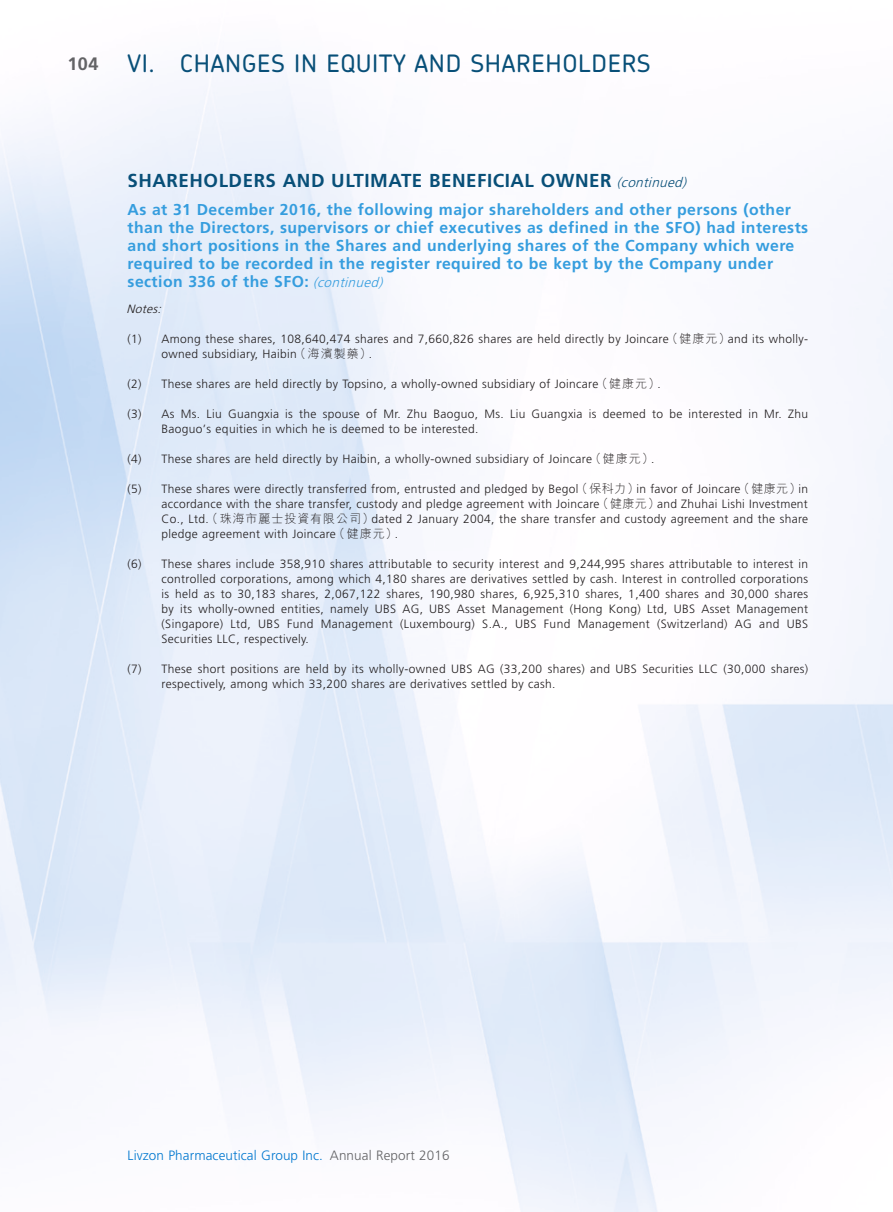
<style>
.page{position:relative;width:893px;height:1212px;background:#fff}
.page>*{position:absolute;margin:0;border:0;box-sizing:border-box;transform-origin:0 0}
.t1{font:500 24px "Chevin";letter-spacing:.03em;color:#084f78}
.Heading_1{font:700 18.75px "Frutiger LT Std";letter-spacing:.03em;color:#084f78}
.t2{font:700 18px "Frutiger LT Std";color:#636366}
.Heading_2{font:700 15.75px/18px "Frutiger LT Std";letter-spacing:.03em;color:#359dde}
.t3{font:300 13.5px "Frutiger LT Std";letter-spacing:.01em;color:#0077cf}
.Notes{font:300 12px/15px "Frutiger LT Std";letter-spacing:.03em;color:#231f20}
.Notes-2{font:italic 300 12px "Frutiger LT Std";color:#231f20}
.s1{font-weight:300;font-style:italic;font-size:13.5px}
.s2{font-family:"M Hei HK"}
.s3{color:#636366}
</style>
<div class="page">
<img style="left:0;top:75px;width:893px;height:1137px">
<h3 class="t2" style="left:67px;top:53px;width:33px">104</h3>
<h1 class="t1" style="left:128px;top:47px;width:525px">VI. CHANGES IN EQUITY AND SHAREHOLDERS</h1>
<p class="Heading_1" style="left:128px;top:169px;width:564px">SHAREHOLDERS AND ULTIMATE BENEFICIAL OWNER <span class="s1">(continued)</span></p>
<p class="Heading_2" style="left:128px;top:201px;width:682px">As at 31 December 2016, the following major shareholders and other persons (other than the Directors, supervisors or chief executives as defined in the SFO) had interests and short positions in the Shares and underlying shares of the Company which were required to be recorded in the register required to be kept by the Company under section 336 of the SFO: <span class="s1">(continued)</span></p>
<p class="Notes-2" style="left:126px;top:302px;width:40px">Notes:</p>
<p class="Notes" style="left:162px;top:332px;width:648px;text-indent:-34px">(1) Among these shares, 108,640,474 shares and 7,660,826 shares are held directly by Joincare<span class="s2">（健康元）</span>and its wholly&shy;owned subsidiary, Haibin<span class="s2">（海濱製藥）</span>.</p>
<p class="Notes" style="left:128px;top:377px;width:535px">(2) These shares are held directly by Topsino, a wholly-owned subsidiary of Joincare<span class="s2">（健康元）</span>.</p>
<p class="Notes" style="left:162px;top:407px;width:648px;text-indent:-34px">(3) As Ms. Liu Guangxia is the spouse of Mr. Zhu Baoguo, Ms. Liu Guangxia is deemed to be interested in Mr. Zhu<br>Baoguo’s equities in which he is deemed to be interested.</p>
<p class="Notes" style="left:128px;top:452px;width:528px">(4) These shares are held directly by Haibin, a wholly-owned subsidiary of Joincare<span class="s2">（健康元）</span>.</p>
<p class="Notes" style="left:162px;top:482px;width:648px;text-align:justify;text-indent:-34px">(5) These shares were directly transferred from, entrusted and pledged by Bego<span class="s2">（</span>l <span class="s2">保科力）</span>in favor of Joincare<span class="s2">（健康元）</span>in accordance with the share transfer, custody and pledge agreement with Joincare<span class="s2">（健康元）</span>and Zhuhai Lishi Investment Co., Ltd.<span class="s2">（珠海市麗士投資有限公司）</span>dated 2 January 2004, the share transfer and custody agreement and the share pledge agreement with Joincare<span class="s2">（健康元）</span>.</p>
<p class="Notes" style="left:162px;top:557px;width:648px;text-align:justify;text-indent:-34px">(6) These shares include 358,910 shares attributable to security interest and 9,244,995 shares attributable to interest in controlled corporations, among which 4,180 shares are derivatives settled by cash. Interest in controlled corporations is held as to 30,183 shares, 2,067,122 shares, 190,980 shares, 6,925,310 shares, 1,400 shares and 30,000 shares by its wholly-owned entities, namely UBS AG, UBS Asset Management (Hong Kong) Ltd, UBS Asset Management (Singapore) Ltd, UBS Fund Management (Luxembourg) S.A., UBS Fund Management (Switzerland) AG and UBS Securities LLC, respectively.</p>
<p class="Notes" style="left:162px;top:662px;width:648px;text-indent:-34px">(7) These short positions are held by its wholly-owned UBS AG (33,200 shares) and UBS Securities LLC (30,000 shares) respectively, among which 33,200 shares are derivatives settled by cash.</p>
<p class="t3" style="left:128px;top:1148px;width:323px">Livzon Pharmaceutical Group Inc. <span class="s3">Annual Report 2016</span></p>
</div>
